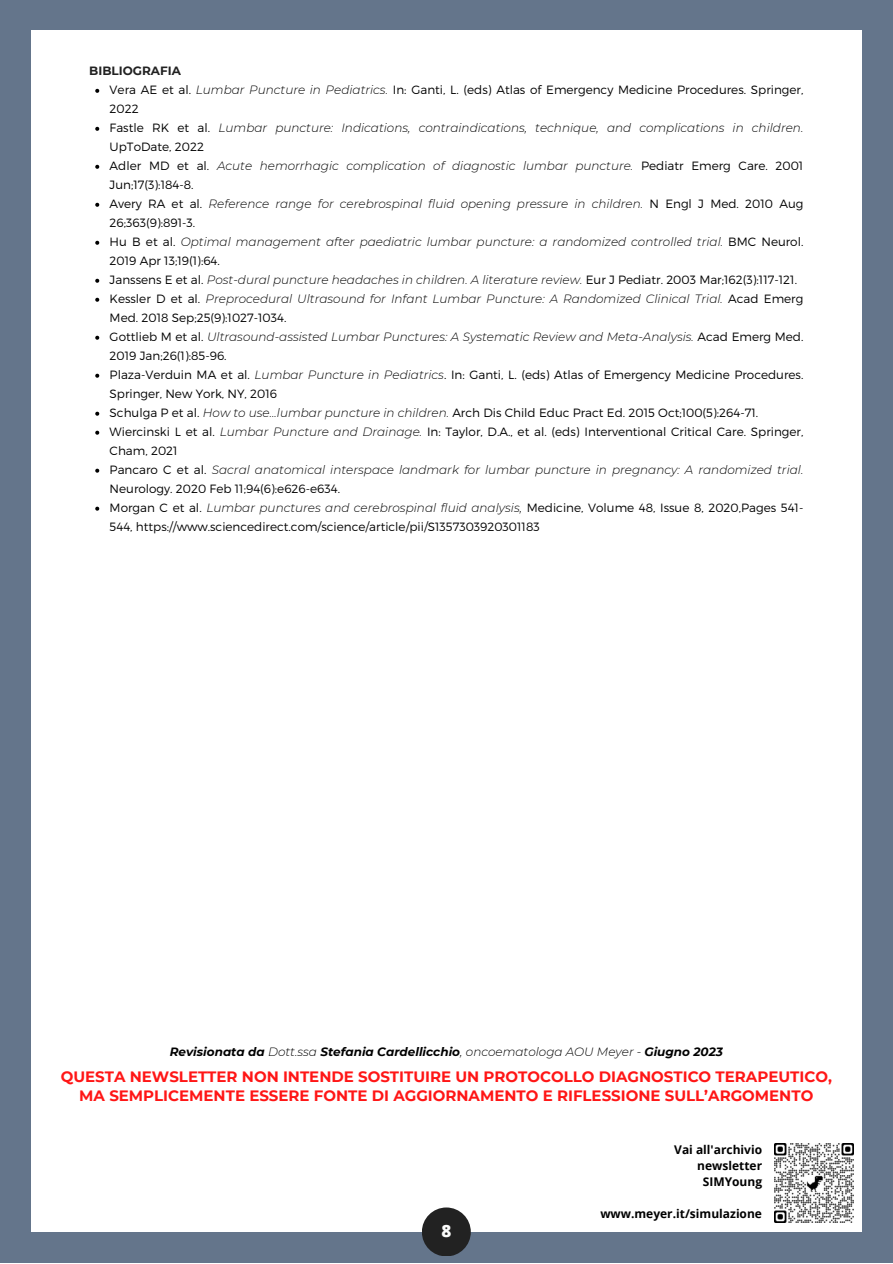
<style>
.page{position:relative;width:893px;height:1264px;background:#fff}
.page>*{position:absolute;margin:0;border:0;box-sizing:border-box;transform-origin:0 0}
.t1{font:800 16.95px "Open Sans";color:#fbfcfb}
.t2{font:700 15px/19px "Montserrat";color:#ff1616;text-align:center}
.t3{font:italic 300 12px/19px "Montserrat";color:#000}
.t4{font:300 12px/19px "Montserrat";color:#000}
.t5{font:italic 700 12px "Montserrat";color:#000}
.t6{font:700 12px "Open Sans";color:#000}
.t7{font:700 12px "Montserrat";color:#222}
.s1{font-style:italic}
.s2{font-style:normal}
.s3{font-weight:300}
</style>
<div class="page">
<div style="left:0;top:0;width:892px;height:1262px;background:#64758b"></div>
<div style="left:31px;top:30px;width:830px;height:1201px;background:#fff"></div>
<div style="left:422px;top:1207px;width:49px;height:49px;background:#222;border-radius:50%"></div>
<img style="left:774px;top:1143px;width:79px;height:78px">
<svg style="left:95px;top:89px;width:4px;height:4px"></svg>
<svg style="left:95px;top:127px;width:4px;height:4px"></svg>
<svg style="left:95px;top:165px;width:4px;height:4px"></svg>
<svg style="left:95px;top:203px;width:4px;height:4px"></svg>
<svg style="left:95px;top:241px;width:4px;height:4px"></svg>
<svg style="left:95px;top:279px;width:4px;height:4px"></svg>
<svg style="left:95px;top:298px;width:4px;height:4px"></svg>
<svg style="left:95px;top:336px;width:4px;height:4px"></svg>
<svg style="left:95px;top:374px;width:4px;height:4px"></svg>
<svg style="left:95px;top:412px;width:4px;height:4px"></svg>
<svg style="left:95px;top:430px;width:4px;height:4px"></svg>
<svg style="left:95px;top:468px;width:4px;height:4px"></svg>
<svg style="left:95px;top:506px;width:4px;height:4px"></svg>
<p class="t7" style="left:89px;top:63px;width:93px">BIBLIOGRAFIA</p>
<p class="t4" style="left:110px;top:79px;width:695px">Vera AE et al. <span class="s1">Lumbar Puncture in Pediatrics.</span> In: Ganti, L. (eds) Atlas of Emergency Medicine Procedures. Springer,<br>2022</p>
<p class="t3" style="left:110px;top:118px;width:695px"><span class="s2">Fastle RK et al.</span> Lumbar puncture: Indications, contraindications, technique, and complications in children.<br><span class="s2">UpToDate, 2022</span></p>
<p class="t3" style="left:110px;top:156px;width:695px"><span class="s2">Adler MD et al.</span> Acute hemorrhagic complication of diagnostic lumbar puncture. <span class="s2">Pediatr Emerg Care. 2001<br>Jun;17(3):184-8.</span></p>
<p class="t3" style="left:110px;top:194px;width:695px"><span class="s2">Avery RA et al.</span> Reference range for cerebrospinal fluid opening pressure in children. <span class="s2">N Engl J Med. 2010 Aug<br>26;363(9):891-3.</span></p>
<p class="t3" style="left:110px;top:232px;width:695px"><span class="s2">Hu B et al.</span> Optimal management after paediatric lumbar puncture: a randomized controlled trial. <span class="s2">BMC Neurol.<br>2019 Apr 13;19(1):64.</span></p>
<p class="t3" style="left:110px;top:270px;width:689px"><span class="s2">Janssens E et al.</span> Post-dural puncture headaches in children. A literature review. <span class="s2">Eur J Pediatr. 2003 Mar;162(3):117-121.</span></p>
<p class="t3" style="left:110px;top:289px;width:695px"><span class="s2">Kessler D et al.</span> Preprocedural Ultrasound for Infant Lumbar Puncture: A Randomized Clinical Trial. <span class="s2">Acad Emerg<br>Med. 2018 Sep;25(9):1027-1034.</span></p>
<p class="t3" style="left:110px;top:327px;width:695px"><span class="s2">Gottlieb M et al.</span> Ultrasound-assisted Lumbar Punctures: A Systematic Review and Meta-Analysis. <span class="s2">Acad Emerg Med.<br>2019 Jan;26(1):85-96.</span></p>
<p class="t4" style="left:110px;top:364px;width:695px">Plaza-Verduin MA et al. <span class="s1">Lumbar Puncture in Pediatrics</span>. In: Ganti, L. (eds) Atlas of Emergency Medicine Procedures.<br>Springer, New York, NY, 2016</p>
<p class="t4" style="left:110px;top:402px;width:650px">Schulga P et al. <span class="s1">How to use...lumbar puncture in children.</span> Arch Dis Child Educ Pract Ed. 2015 Oct;100(5):264-71.</p>
<p class="t4" style="left:110px;top:421px;width:695px">Wiercinski L et al. <span class="s1">Lumbar Puncture and Drainage.</span> In: Taylor, D.A., et al. (eds) Interventional Critical Care. Springer,<br>Cham, 2021</p>
<p class="t3" style="left:110px;top:460px;width:695px"><span class="s2">Pancaro C et al.</span> Sacral anatomical interspace landmark for lumbar puncture in pregnancy: A randomized trial.<br><span class="s2">Neurology. 2020 Feb 11;94(6):e626-e634.</span></p>
<p class="t4" style="left:110px;top:497px;width:695px">Morgan C et al. <span class="s1">Lumbar punctures and cerebrospinal fluid analysis,</span> Medicine, Volume 48, Issue 8, 2020,Pages 541-<br>544, https://www.sciencedirect.com/science/article/pii/S1357303920301183</p>
<p class="t5" style="left:170px;top:1044px;width:554px">Revisionata da <span class="s3">Dott.ssa</span> Stefania Cardellicchio<span class="s3">, oncoematologa AOU Meyer -</span> Giugno 2023</p>
<p class="t2" style="left:61px;top:1067px;width:772px">QUESTA NEWSLETTER NON INTENDE SOSTITUIRE UN PROTOCOLLO DIAGNOSTICO TERAPEUTICO,<br>MA SEMPLICEMENTE ESSERE FONTE DI AGGIORNAMENTO E RIFLESSIONE SULL’ARGOMENTO</p>
<p class="t1" style="left:441px;top:1219px;width:11px">8</p>
<p class="t6" style="left:674px;top:1141px;width:89px">Vai all'archivio</p>
<p class="t6" style="left:697px;top:1157px;width:66px">newsletter</p>
<p class="t6" style="left:702px;top:1173px;width:61px">SIMYoung</p>
<p class="t6" style="left:600px;top:1205px;width:163px">www.meyer.it/simulazione</p>
</div>
